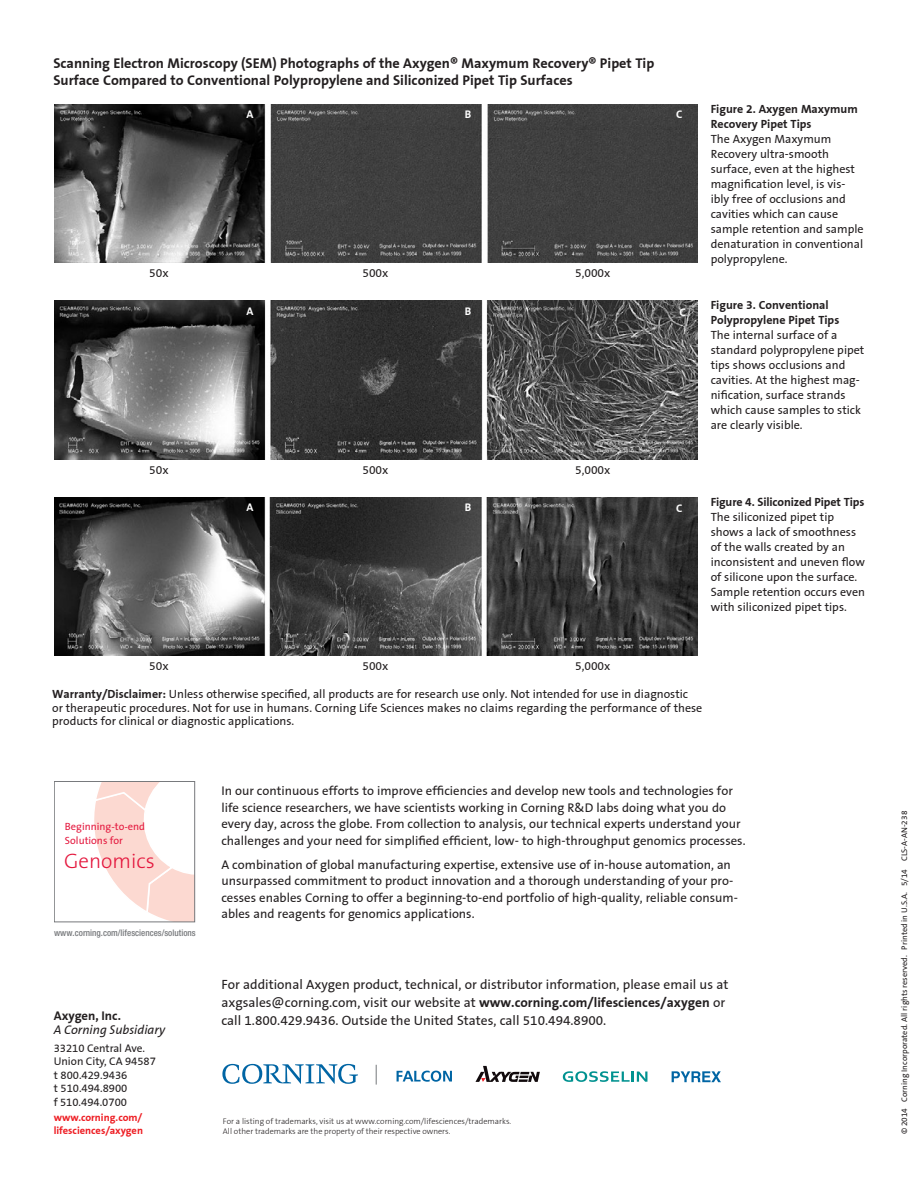
<style>
.page{position:relative;width:918px;height:1188px;background:#fff}
.page>*{position:absolute;margin:0;border:0;box-sizing:border-box;transform-origin:0 0}
.t1{font:300 21px "The Sans";color:#e4183e}
.B_Head{font:700 14.25px/16.5px "Corning Sans";color:#231f20}
.Body{font:13.5px/18px "Corning Sans";color:#231f20}
.Body-2{font:12.75px/16.5px "Corning Sans";color:#231f20}
.t2{font:italic 12.75px/14.2px "Corning Sans";color:#231f20}
.Body-3{font:12px/15px "Corning Sans";color:#231f20}
.t3{font:700 12px/15px "Corning Sans";color:#231f20}
.t4{font:11.25px/13.5px "Corning Sans";color:#231f20}
.t5{font:700 11.25px "Corning Sans";color:#fff}
.t6{font:700 10.5px/12.6px "Corning Sans";color:#ee1d23}
.t7{font:10.5px/14.2px "The Sans";color:#e4183e}
.t8{font:500 condensed 9px "Helvetica Neue";color:#76787b}
.t9{font:300 8.25px/9.8px "Corning Sans";color:#231f20}
.t10{font:8.25px "Corning Sans";color:#231f20}
.s1{font-weight:700}
.s2{font-weight:700;font-style:normal}
</style>
<div class="page">
<svg style="left:87px;top:783px;width:108px;height:140px"></svg>
<div style="left:54px;top:781px;width:141px;height:141px;border:1px solid #76787b"></div>
<svg style="left:222px;top:1064px;width:136px;height:20px"></svg>
<svg style="left:563px;top:1071px;width:84px;height:11px"></svg>
<svg style="left:672px;top:1071px;width:49px;height:11px"></svg>
<svg style="left:475px;top:1066px;width:65px;height:16px"></svg>
<svg style="left:397px;top:1071px;width:55px;height:11px"></svg>
<svg style="left:376px;top:1065px;width:1px;height:20px"></svg>
<img style="left:54px;top:104px;width:643px;height:158px">
<img style="left:54px;top:301px;width:643px;height:159px">
<img style="left:54px;top:497px;width:643px;height:159px">
<p class="B_Head" style="left:53px;top:55px;width:603px">Scanning Electron Microscopy (SEM) Photographs of the Axygen® Maxymum Recovery® Pipet Tip<br>Surface Compared to Conventional Polypropylene and Siliconized Pipet Tip Surfaces</p>
<p class="Body-3" style="left:149px;top:265px;width:21px">50x</p>
<p class="Body-3" style="left:149px;top:463px;width:21px">50x</p>
<p class="t5" style="left:246px;top:108px;width:9px">A</p>
<p class="t5" style="left:465px;top:108px;width:8px">B</p>
<p class="t5" style="left:676px;top:108px;width:8px">C</p>
<p class="Body-3" style="left:362px;top:265px;width:28px">500x</p>
<p class="Body-3" style="left:575px;top:265px;width:37px">5,000x</p>
<p class="t5" style="left:246px;top:304px;width:9px">A</p>
<p class="t5" style="left:465px;top:304px;width:8px">B</p>
<p class="t5" style="left:679px;top:306px;width:8px">C</p>
<p class="Body-3" style="left:362px;top:463px;width:28px">500x</p>
<p class="Body-3" style="left:575px;top:463px;width:37px">5,000x</p>
<p class="t5" style="left:246px;top:500px;width:9px">A</p>
<p class="t5" style="left:465px;top:500px;width:8px">B</p>
<p class="t5" style="left:676px;top:502px;width:8px">C</p>
<p class="t3" style="left:711px;top:101px;width:149px">Figure 2. Axygen Maxymum<br>Recovery Pipet Tips</p>
<p class="Body-3" style="left:711px;top:131px;width:154px">The Axygen Maxymum<br>Recovery ultra-smooth surface, even at the highest magnification level, is vis&shy;ibly free of occlusions and cavities which can cause sample retention and sample denaturation in conventional polypropylene.</p>
<p class="Body-3" style="left:711px;top:298px;width:155px"><span class="s1">Figure 3. Conventional<br>Polypropylene Pipet Tips<br></span>The internal surface of a standard polypropylene pipet tips shows occlusions and cavities. At the highest mag&shy;nification, surface strands which cause samples to stick are clearly visible.</p>
<p class="Body-3" style="left:711px;top:494px;width:156px"><span class="s1">Figure 4. Siliconized Pipet Tips<br></span>The siliconized pipet tip shows a lack of smoothness of the walls created by an inconsistent and uneven flow of silicone upon the surface.<br>Sample retention occurs even with siliconized pipet tips.</p>
<p class="Body-3" style="left:149px;top:659px;width:21px">50x</p>
<p class="Body-3" style="left:362px;top:659px;width:28px">500x</p>
<p class="Body-3" style="left:575px;top:659px;width:37px">5,000x</p>
<p class="Body-3" style="left:52px;top:687px;width:652px;line-height:13.5px"><span class="s1">Warranty/Disclaimer:</span> Unless otherwise specified, all products are for research use only. Not intended for use in diagnostic<br>or therapeutic procedures. Not for use in humans. Corning Life Sciences makes no claims regarding the performance of these products for clinical or diagnostic applications.</p>
<p class="t7" style="left:65px;top:819px;width:82px">Beginning-to-end<br>Solutions for</p>
<p class="t1" style="left:64px;top:843px;width:92px">Genomics</p>
<p class="t8" style="left:54px;top:927px;width:143px">www.corning.com/lifesciences/solutions</p>
<p class="t2" style="left:54px;top:1008px;width:113px"><span class="s2">Axygen, Inc.<br></span>A Corning Subsidiary</p>
<p class="t4" style="left:54px;top:1041px;width:104px">33210 Central Ave.<br>Union City, CA 94587</p>
<p class="t4" style="left:54px;top:1068px;width:75px;text-align:justify">t 800.429.9436 t 510.494.8900 f 510.494.0700</p>
<p class="t6" style="left:54px;top:1112px;width:91px">www.corning.com/ lifesciences/axygen</p>
<p class="Body-2" style="left:221px;top:783px;width:526px">In our continuous efforts to improve efficiencies and develop new tools and technologies for life science researchers, we have scientists working in Corning R&amp;D labs doing what you do every day, across the globe. From collection to analysis, our technical experts understand your challenges and your need for simplified efficient, low- to high-throughput genomics processes.</p>
<p class="Body-2" style="left:221px;top:856px;width:518px">A combination of global manufacturing expertise, extensive use of in-house automation, an unsurpassed commitment to product innovation and a thorough understanding of your pro&shy;cesses enables Corning to offer a beginning-to-end portfolio of high-quality, reliable consum&shy;ables and reagents for genomics applications.</p>
<p class="Body" style="left:221px;top:976px;width:509px">For additional Axygen product, technical, or distributor information, please email us at axgsales@corning.com, visit our website at <span class="s1">www.corning.com/lifesciences/axygen</span> or call 1.800.429.9436. Outside the United States, call 510.494.8900.</p>
<p class="t9" style="left:223px;top:1117px;width:290px">For a listing of trademarks, visit us at www.corning.com/lifesciences/trademarks.<br>All other trademarks are the property of their respective owners.</p>
<p class="t10" style="left:900px;top:1134px;width:325px;rotate:-90deg">© 2014 Corning Incorporated. All rights reserved. Printed in U.S.A. 5/14 CLS-A-AN-238</p>
</div>
